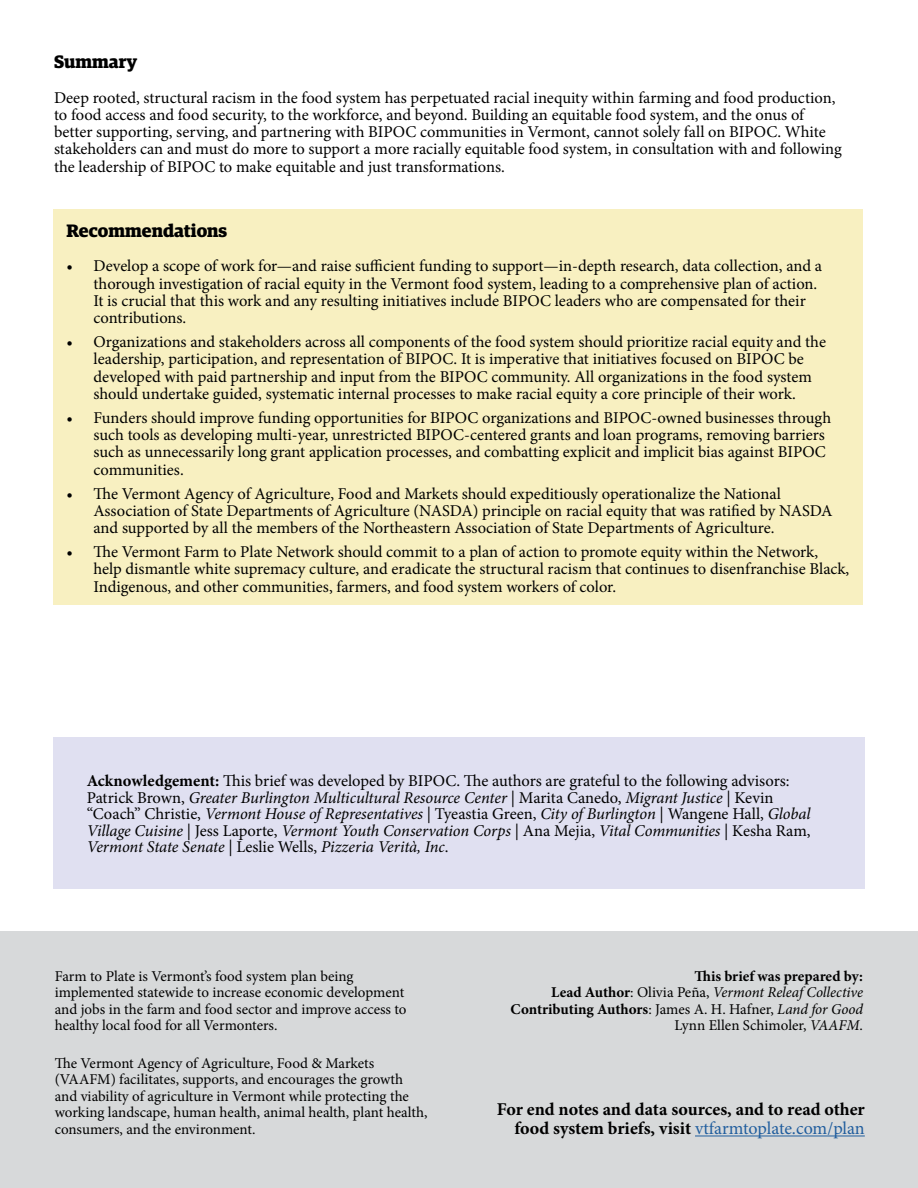
<style>
.page{position:relative;width:918px;height:1188px;background:#fff}
.page>*{position:absolute;margin:0;border:0;box-sizing:border-box;transform-origin:0 0}
.t1{font:700 18px/19.5px "Minion Pro";letter-spacing:-.005em;color:#000;text-align:right}
.t2{font:700 18px "Guardian Egyp";color:#000}
.t3{font:16.5px/17.2px "Minion Pro";color:#000}
.t4{font:italic 16.5px/16.5px "Minion Pro";letter-spacing:-.01em;color:#000}
.t5{font:15px/16.5px "Minion Pro";letter-spacing:-.005em;color:#000}
.t6{font:700 15px/16.5px "Minion Pro";letter-spacing:-.005em;color:#000;text-align:right}
.s1{font-weight:700;font-style:normal}
.s2{font-style:normal}
.s3{font-weight:400}
.s4{font-weight:400;font-style:italic}
.s5{font-weight:400;color:#215e9e}
</style>
<div class="page">
<div style="left:0;top:932px;width:918px;height:256px;background:#d7d9da"></div>
<div style="left:53px;top:738px;width:811px;height:151px;background:#e0e0f1"></div>
<div style="left:53px;top:209px;width:810px;height:396px;background:#f8f0c1"></div>
<hr style="left:695px;top:1136px;width:170px;height:1px;background:#215e9e">
<p class="t2" style="left:54px;top:48px;width:85px">Summary</p>
<p class="t3" style="left:54px;top:89px;width:789px">Deep rooted, structural racism in the food system has perpetuated racial inequity within farming and food production, to food access and food security, to the workforce, and beyond. Building an equitable food system, and the onus of better supporting, serving, and partnering with BIPOC communities in Vermont, cannot solely fall on BIPOC. White stakeholders can and must do more to support a more racially equitable food system, in consultation with and following the leadership of BIPOC to make equitable and just transformations.</p>
<p class="t2" style="left:67px;top:217px;width:162px">Recommendations</p>
<p class="t3" style="left:94px;top:258px;width:730px;text-indent:-27px">• Develop a scope of work for—and raise sufficient funding to support—in-depth research, data collection, and a thorough investigation of racial equity in the Vermont food system, leading to a comprehensive plan of action.<br>It is crucial that this work and any resulting initiatives include BIPOC leaders who are compensated for their contributions.</p>
<p class="t3" style="left:94px;top:333px;width:734px;text-indent:-27px">• Organizations and stakeholders across all components of the food system should prioritize racial equity and the leadership, participation, and representation of BIPOC. It is imperative that initiatives focused on BIPOC be developed with paid partnership and input from the BIPOC community. All organizations in the food system should undertake guided, systematic internal processes to make racial equity a core principle of their work.</p>
<p class="t3" style="left:94px;top:409px;width:739px;text-indent:-27px">• Funders should improve funding opportunities for BIPOC organizations and BIPOC-owned businesses through such tools as developing multi-year, unrestricted BIPOC-centered grants and loan programs, removing barriers such as unnecessarily long grant application processes, and combatting explicit and implicit bias against BIPOC communities.</p>
<p class="t3" style="left:94px;top:485px;width:741px;text-indent:-27px">• The Vermont Agency of Agriculture, Food and Markets should expeditiously operationalize the National<br>Association of State Departments of Agriculture (NASDA) principle on racial equity that was ratified by NASDA and supported by all the members of the Northeastern Association of State Departments of Agriculture.</p>
<p class="t3" style="left:94px;top:543px;width:757px;text-indent:-27px">• The Vermont Farm to Plate Network should commit to a plan of action to promote equity within the Network, help dismantle white supremacy culture, and eradicate the structural racism that continues to disenfranchise Black,<br>Indigenous, and other communities, farmers, and food system workers of color.</p>
<p class="t4" style="left:87px;top:773px;width:725px"><span class="s1">Acknowledgement:</span> <span class="s2">This brief was developed by BIPOC. The authors are grateful to the following advisors:<br>Patrick Brown,</span> Greater Burlington Multicultural Resource Center <span class="s2">| Marita Canedo,</span> Migrant Justice <span class="s2">| Kevin “Coach” Christie,</span> Vermont House of Representatives <span class="s2">| Tyeastia Green,</span> City of Burlington <span class="s2">| Wangene Hall,</span> Global Village Cuisine <span class="s2">| Jess Laporte,</span> Vermont Youth Conservation Corps <span class="s2">| Ana Mejia,</span> Vital Communities <span class="s2">| Kesha Ram, </span>Vermont State Senate <span class="s2">| Leslie Wells,</span> Pizzeria Verità, Inc<span class="s2">.</span></p>
<p class="t5" style="left:55px;top:968px;width:353px">Farm to Plate is Vermont’s food system plan being implemented statewide to increase economic development and jobs in the farm and food sector and improve access to healthy local food for all Vermonters.</p>
<p class="t5" style="left:55px;top:1055px;width:374px">The Vermont Agency of Agriculture, Food &amp; Markets (VAAFM) facilitates, supports, and encourages the growth and viability of agriculture in Vermont while protecting the working landscape, human health, animal health, plant health, consumers, and the environment.</p>
<p class="t6" style="left:511px;top:968px;width:354px">This brief was prepared by:<br>Lead Author<span class="s3">: Olivia Peña,</span> <span class="s4">Vermont Releaf Collective </span>Contributing Authors<span class="s3">: James A. H. Hafner,</span> <span class="s4">Land for Good </span><span class="s3">Lynn Ellen Schimoler,</span> <span class="s4">VAAFM</span><span class="s3">.</span></p>
<p class="t1" style="left:497px;top:1099px;width:370px">For end notes and data sources, and to read other food system briefs, visit <span class="s5">vtfarmtoplate.com/plan</span></p>
</div>
